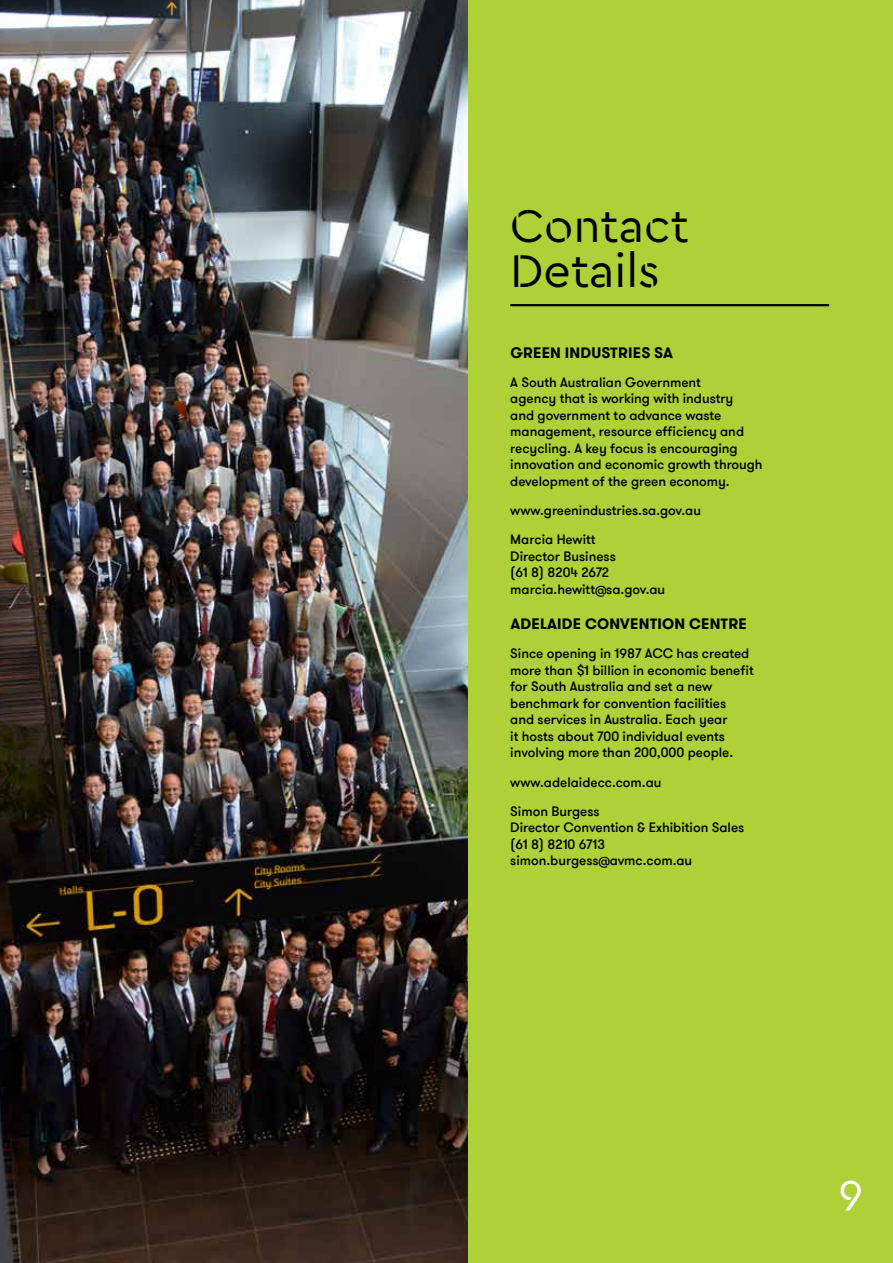
<style>
.page{position:relative;width:893px;height:1263px;background:#fff}
.page>*{position:absolute;margin:0;border:0;box-sizing:border-box;transform-origin:0 0}
.t1{font:48px/45px "Cera Stencil PRO";color:#000}
.t2{font:45px "Cera Stencil PRO";color:#fff}
.t3{font:700 15px "GT Walsheim Pro";letter-spacing:.015em;color:#000}
.t4{font:500 13.5px/16.5px "GT Walsheim Pro";color:#000}
</style>
<div class="page">
<div style="left:468px;top:0;width:425px;height:1263px;background:#add136"></div>
<hr style="left:510px;top:304px;width:319px;height:2px;background:#000">
<img style="left:0;top:0;width:468px;height:1263px">
<h1 class="t1" style="left:510px;top:201px;width:180px">Contact<br>Details</h1>
<p class="t3" style="left:510px;top:342px;width:164px">GREEN INDUSTRIES SA</p>
<p class="t4" style="left:510px;top:374px;width:254px">A South Australian Government<br>agency that is working with industry<br>and government to advance waste management, resource efficiency and recycling. A key focus is encouraging innovation and economic growth through development of the green economy.</p>
<p class="t4" style="left:510px;top:496px;width:192px;line-height:29.2px">www.greenindustries.sa.gov.au<br>Marcia Hewitt</p>
<p class="t4" style="left:510px;top:548px;width:157px">Director Business<br>(61 8) 8204 2672 marcia.hewitt@sa.gov.au</p>
<p class="t3" style="left:510px;top:614px;width:238px">ADELAIDE CONVENTION CENTRE</p>
<p class="t4" style="left:510px;top:646px;width:245px">Since opening in 1987 ACC has created more than $1 billion in economic benefit for South Australia and set a new benchmark for convention facilities<br>and services in Australia. Each year<br>it hosts about 700 individual events involving more than 200,000 people.</p>
<p class="t4" style="left:510px;top:768px;width:153px;line-height:29.2px">www.adelaidecc.com.au<br>Simon Burgess</p>
<p class="t4" style="left:510px;top:820px;width:236px">Director Convention &amp; Exhibition Sales (61 8) 8210 6713 simon.burgess@avmc.com.au</p>
<h2 class="t2" style="left:838px;top:1160px;width:26px">9</h2>
</div>
